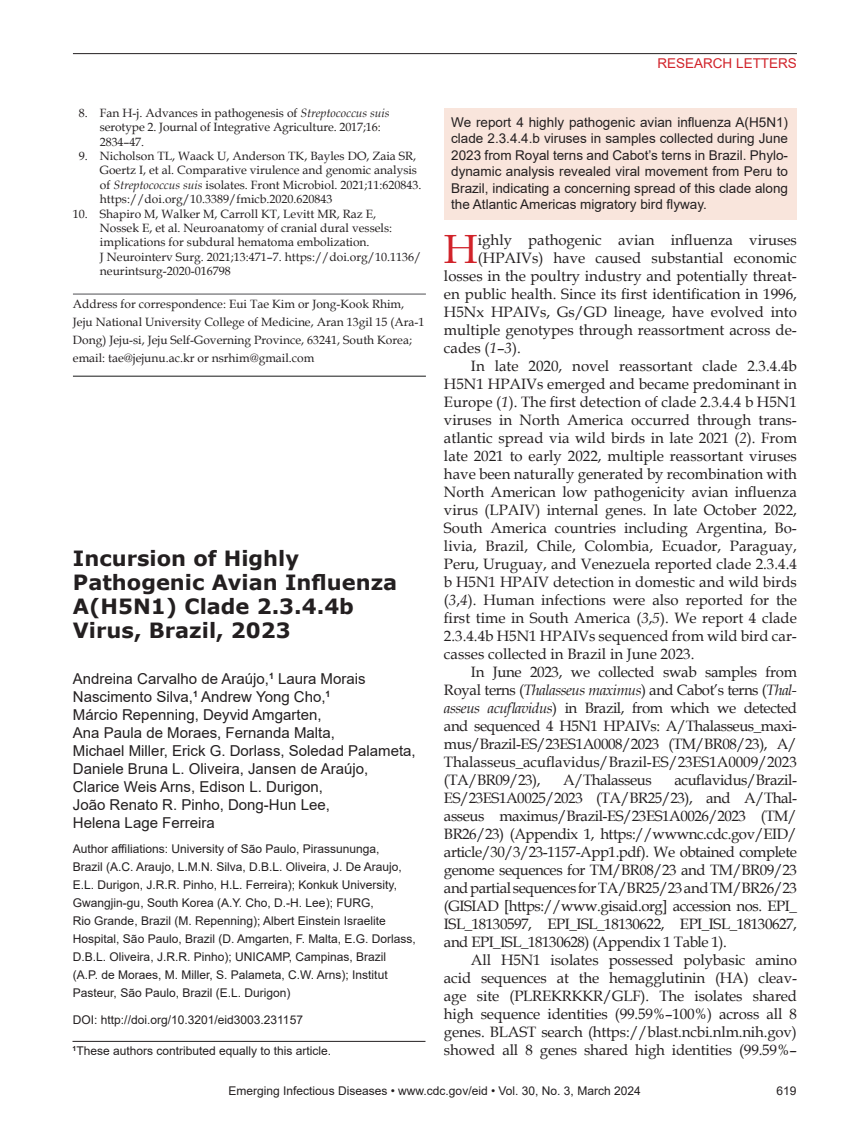
<style>
.page{position:relative;width:851px;height:1134px;background:#fff}
.page>*{position:absolute;margin:0;border:0;box-sizing:border-box;transform-origin:0 0}
.t1{font:40.8px "Book Antiqua";color:#d1232a}
.t2{font:700 21px/24px "Verdana";color:#231f20}
.t3{font:15px/18px "Book Antiqua";color:#231f20;text-align:justify}
.t4{font:15px/18px "Arial";color:#231f20}
.t5{font:15px "Book Antiqua";letter-spacing:-.03em;color:#231f20}
.t6{font:15px "Book Antiqua";letter-spacing:-.02em;color:#231f20}
.t7{font:13.5px/16.5px "Arial";color:#231f20;text-align:justify}
.t8{font:13.5px "Arial";color:#d1232a}
.t9{font:12px/14.4px "Book Antiqua";color:#231f20}
.t10{font:12px/18px "Arial";color:#231f20}
.s1{font-style:italic}
</style>
<div class="page">
<hr style="left:73px;top:53px;width:723px;height:1px;background:#231f20">
<hr style="left:73px;top:294px;width:353px;height:1px;background:#636366">
<hr style="left:73px;top:376px;width:353px;height:1px;background:#313232">
<div style="left:444px;top:108px;width:352px;height:111px;background:#f9e5dc"></div>
<hr style="left:72px;top:1041px;width:353px;height:1px;background:#231f20">
<p class="t8" style="left:657px;top:54px;width:141px">RESEARCH LETTERS</p>
<p class="t9" style="left:100px;top:105px;width:291px;text-indent:-21px">8. Fan H-j. Advances in pathogenesis of <span class="s1">Streptococcus suis </span>serotype 2. Journal of Integrative Agriculture. 2017;16:<br>2834–47.</p>
<p class="t9" style="left:100px;top:148px;width:323px;text-indent:-21px">9. Nicholson TL, Waack U, Anderson TK, Bayles DO, Zaia SR, Goertz I, et al. Comparative virulence and genomic analysis of <span class="s1">Streptococcus suis</span> isolates. Front Microbiol. 2021;11:620843. https://doi.org/10.3389/fmicb.2020.620843</p>
<p class="t9" style="left:100px;top:206px;width:323px;text-indent:-27px">10. Shapiro M, Walker M, Carroll KT, Levitt MR, Raz E,<br>Nossek E, et al. Neuroanatomy of cranial dural vessels: implications for subdural hematoma embolization.<br>J Neurointerv Surg. 2021;13:471–7. https://doi.org/10.1136/ neurintsurg-2020-016798</p>
<p class="t9" style="left:73px;top:295px;width:353px;line-height:18px">Address for correspondence: Eui Tae Kim or Jong-Kook Rhim, Jeju National University College of Medicine, Aran 13gil 15 (Ara-1<br>Dong) Jeju-si, Jeju Self-Governing Province, 63241, South Korea; email: tae@jejunu.ac.kr or nsrhim@gmail.com</p>
<p class="t7" style="left:451px;top:114px;width:338px">We report 4 highly pathogenic avian influenza A(H5N1) clade 2.3.4.4.b viruses in samples collected during June 2023 from Royal terns and Cabot’s terns in Brazil. Phylo&shy;dynamic analysis revealed viral movement from Peru to Brazil, indicating a concerning spread of this clade along the Atlantic Americas migratory bird flyway.</p>
<h1 class="t1" style="left:444px;top:221px;width:35px">H</h1>
<p class="t3" style="left:478px;top:230px;width:320px">ighly pathogenic avian influenza viruses</p>
<p class="t3" style="left:478px;top:248px;width:320px">(HPAIVs) have caused substantial economic</p>
<p class="t3" style="left:444px;top:266px;width:354px">losses in the poultry industry and potentially threat-</p>
<p class="t3" style="left:444px;top:284px;width:354px">en public health. Since its first identification in 1996,</p>
<p class="t3" style="left:444px;top:302px;width:354px">H5Nx HPAIVs, Gs/GD lineage, have evolved into</p>
<p class="t3" style="left:444px;top:320px;width:354px">multiple genotypes through reassortment across de-</p>
<p class="t3" style="left:444px;top:338px;width:78px">cades (<span class="s1">1</span>–<span class="s1">3</span>).</p>
<p class="t3" style="left:471px;top:356px;width:327px">In late 2020, novel reassortant clade 2.3.4.4b</p>
<p class="t3" style="left:444px;top:374px;width:354px">H5N1 HPAIVs emerged and became predominant in</p>
<p class="t3" style="left:444px;top:392px;width:354px">Europe (<span class="s1">1</span>). The first detection of clade 2.3.4.4 b H5N1</p>
<p class="t3" style="left:444px;top:410px;width:354px">viruses in North America occurred through trans-</p>
<p class="t3" style="left:444px;top:428px;width:354px">atlantic spread via wild birds in late 2021 (<span class="s1">2</span>). From</p>
<p class="t3" style="left:444px;top:446px;width:354px">late 2021 to early 2022, multiple reassortant viruses</p>
<p class="t3" style="left:444px;top:464px;width:354px">have been naturally generated by recombination with</p>
<p class="t3" style="left:444px;top:482px;width:354px">North American low pathogenicity avian influenza</p>
<p class="t3" style="left:444px;top:500px;width:354px">virus (LPAIV) internal genes. In late October 2022,</p>
<p class="t3" style="left:444px;top:518px;width:354px">South America countries including Argentina, Bo-</p>
<p class="t3" style="left:444px;top:536px;width:354px">livia, Brazil, Chile, Colombia, Ecuador, Paraguay,</p>
<p class="t3" style="left:444px;top:554px;width:354px">Peru, Uruguay, and Venezuela reported clade 2.3.4.4</p>
<p class="t3" style="left:444px;top:572px;width:354px">b H5N1 HPAIV detection in domestic and wild birds</p>
<p class="t3" style="left:444px;top:590px;width:354px">(<span class="s1">3</span>,<span class="s1">4</span>). Human infections were also reported for the</p>
<p class="t3" style="left:444px;top:608px;width:354px">first time in South America (<span class="s1">3</span>,<span class="s1">5</span>). We report 4 clade</p>
<p class="t3" style="left:444px;top:626px;width:354px">2.3.4.4b H5N1 HPAIVs sequenced from wild bird car-</p>
<p class="t3" style="left:444px;top:644px;width:252px">casses collected in Brazil in June 2023.</p>
<p class="t6" style="left:471px;top:661px;width:327px">In June 2023, we collected swab samples from</p>
<p class="t5" style="left:444px;top:679px;width:354px">Royal terns (<span class="s1">Thalasseus maximus</span>) and Cabot’s terns (<span class="s1">Thal-</span></p>
<p class="t5" style="left:444px;top:697px;width:354px"><span class="s1">asseus acuflavidus</span>) in Brazil, from which we detected</p>
<p class="t5" style="left:444px;top:715px;width:354px">and sequenced 4 H5N1 HPAIVs: A/Thalasseus_maxi-</p>
<p class="t5" style="left:444px;top:733px;width:354px">mus/Brazil-ES/23ES1A0008/2023 (TM/BR08/23), A/</p>
<p class="t3" style="left:444px;top:752px;width:354px">Thalasseus_acuflavidus/Brazil-ES/23ES1A0009/2023</p>
<p class="t3" style="left:444px;top:770px;width:98px">(TA/BR09/23),</p>
<p class="t5" style="left:563px;top:769px;width:90px">A/Thalasseus</p>
<h2 class="t2" style="left:73px;top:546px;width:326px">Incursion of Highly<br>Pathogenic Avian Influenza<br>A(H5N1) Clade 2.3.4.4b<br>Virus, Brazil, 2023</h2>
<p class="t4" style="left:73px;top:670px;width:344px">Andreina Carvalho de Araújo,<sup>1</sup> Laura Morais Nascimento Silva,<sup>1</sup> Andrew Yong Cho,<sup>1<br></sup>Márcio Repenning, Deyvid Amgarten,<br>Ana Paula de Moraes, Fernanda Malta,<br>Michael Miller, Erick G. Dorlass, Soledad Palameta, Daniele Bruna L. Oliveira, Jansen de Araújo, Clarice Weis Arns, Edison L. Durigon,<br>João Renato R. Pinho, Dong-Hun Lee,<br>Helena Lage Ferreira</p>
<p class="t10" style="left:73px;top:840px;width:344px">Author affiliations: University of São Paulo, Pirassununga,<br>Brazil (A.C. Araujo, L.M.N. Silva, D.B.L. Oliveira, J. De Araujo, E.L. Durigon, J.R.R. Pinho, H.L. Ferreira); Konkuk University, Gwangjin-gu, South Korea (A.Y. Cho, D.-H. Lee); FURG,<br>Rio Grande, Brazil (M. Repenning); Albert Einstein Israelite Hospital, São Paulo, Brazil (D. Amgarten, F. Malta, E.G. Dorlass, D.B.L. Oliveira, J.R.R. Pinho); UNICAMP, Campinas, Brazil<br>(A.P. de Moraes, M. Miller, S. Palameta, C.W. Arns); Institut Pasteur, São Paulo, Brazil (E.L. Durigon)</p>
<p class="t10" style="left:73px;top:1011px;width:231px">DOI: http://doi.org/10.3201/eid3003.231157</p>
<p class="t3" style="left:444px;top:770px;width:354px;text-indent:230px">acuflavidus/Brazil-ES/23ES1A0025/2023 (TA/BR25/23), and A/Thal&shy;asseus maximus/Brazil-ES/23ES1A0026/2023 (TM/ BR26/23) (Appendix 1, https://wwwnc.cdc.gov/EID/ article/30/3/23-1157-App1.pdf). We obtained complete genome sequences for TM/BR08/23 and TM/BR09/23 and partial sequences for TA/BR25/23 and TM/BR26/23 (GISIAD [https://www.gisaid.org] accession nos. EPI_ ISL_18130597, EPI_ISL_18130622, EPI_ISL_18130627, and EPI_ISL_18130628) (Appendix 1 Table 1).</p>
<p class="t3" style="left:444px;top:950px;width:354px;text-indent:27px">All H5N1 isolates possessed polybasic amino acid sequences at the hemagglutinin (HA) cleav&shy;age site (PLREKRKKR/GLF). The isolates shared high sequence identities (99.59%–100%) across all 8 genes. BLAST search (https://blast.ncbi.nlm.nih.gov) showed all 8 genes shared high identities (99.59%–</p>
<p class="t10" style="left:228px;top:1082px;width:413px">Emerging Infectious Diseases • www.cdc.gov/eid • Vol. 30, No. 3, March 2024</p>
<p class="t10" style="left:776px;top:1082px;width:22px">619</p>
<p class="t10" style="left:72px;top:1042px;width:260px"><sup>1</sup>These authors contributed equally to this article.</p>
</div>
